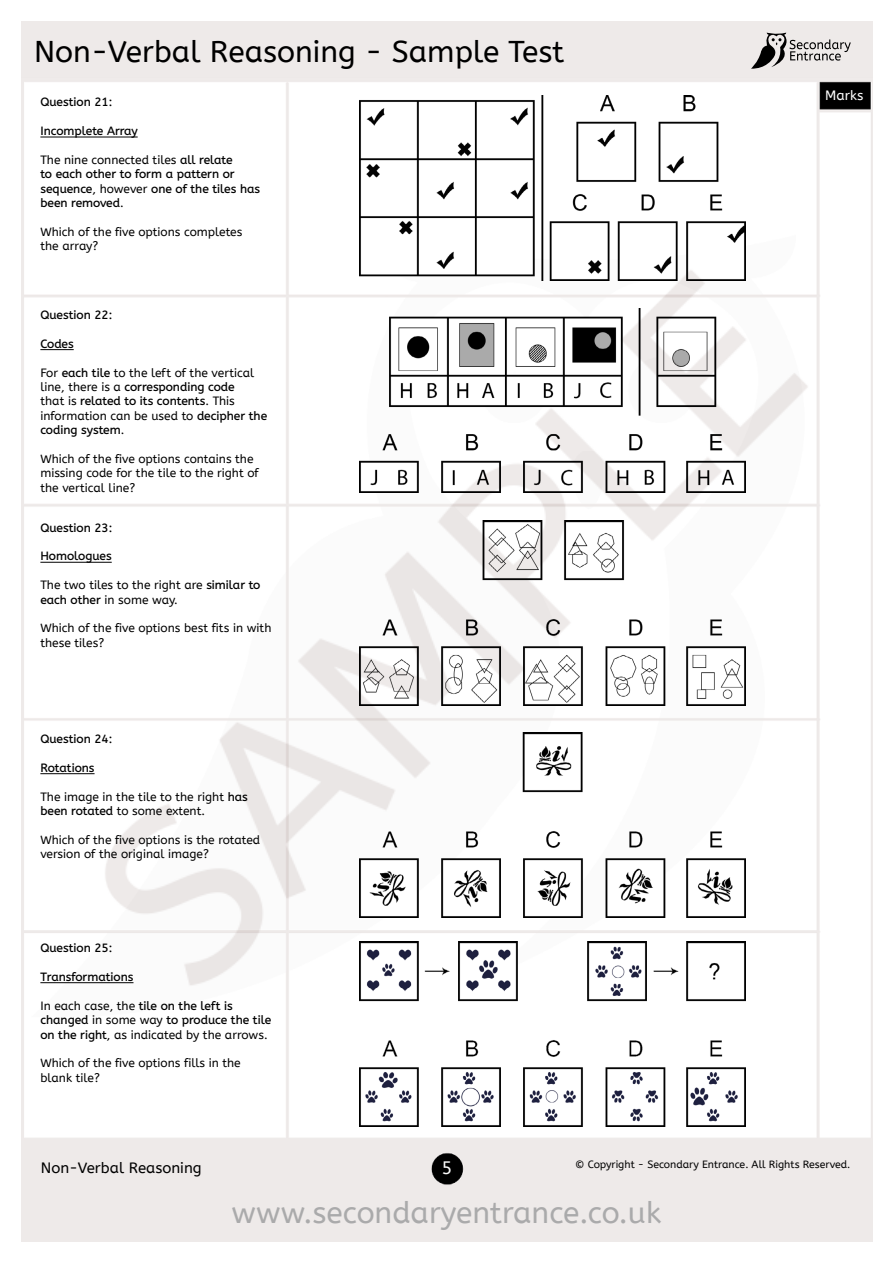
<style>
.page{position:relative;width:893px;height:1263px;background:#fff}
.page>*{position:absolute;margin:0;border:0;box-sizing:border-box;transform-origin:0 0}
.t1{font:30px "A Bee Zee";color:#000}
.t2{font:30px "A Bee Zee";color:#aaaaab}
.t3{font:18px "A Bee Zee";color:#fbfbfb}
.t4{font:15px "A Bee Zee";color:#000}
.t5{font:13.5px "A Bee Zee";color:#fff}
.t6{font:12px/14.4px "A Bee Zee";color:#000}
.t7{font:12px/14.4px "A Bee Zee 1 1";color:#000}
.t8{font:10.5px "A Bee Zee";color:#000}
.s1{font-family:"A Bee Zee 1 1"}
.s2{font-family:"A Bee Zee"}
</style>
<div class="page">
<img style="left:22px;top:21px;width:850px;height:1221px">
<h1 class="t1" style="left:34px;top:34px;width:532px">Non-Verbal Reasoning - Sample Test</h1>
<p class="t7" style="left:40px;top:95px;width:74px">Question 21:</p>
<p class="t7" style="left:40px;top:124px;width:99px">Incomplete Array</p>
<p class="t6" style="left:40px;top:153px;width:194px">The nine connected tiles <span class="s1">all relate</span></p>
<p class="t7" style="left:40px;top:167px;width:221px">to each other to form a pattern or sequence<span class="s2">, however</span> one of the tiles has been removed<span class="s2">.</span></p>
<p class="t6" style="left:40px;top:225px;width:203px">Which of the five options completes the array?</p>
<p class="t7" style="left:40px;top:308px;width:74px">Question 22:</p>
<p class="t7" style="left:40px;top:337px;width:35px">Codes</p>
<p class="t6" style="left:40px;top:365px;width:215px">For <span class="s1">each tile</span> to the left of the vertical</p>
<p class="t7" style="left:40px;top:380px;width:196px"><span class="s2">line, there is a</span> corresponding code <span class="s2">that is</span> related to its contents<span class="s2">. This</span></p>
<p class="t6" style="left:40px;top:409px;width:228px">information can be used to <span class="s1">decipher the</span></p>
<p class="t7" style="left:40px;top:423px;width:85px">coding system<span class="s2">.</span></p>
<p class="t6" style="left:40px;top:452px;width:220px">Which of the five options contains the missing code for the tile to the right of the vertical line?</p>
<p class="t7" style="left:40px;top:520px;width:74px">Question 23:</p>
<p class="t7" style="left:40px;top:549px;width:73px">Homologues</p>
<p class="t6" style="left:40px;top:578px;width:222px">The two tiles to the right are <span class="s1">similar to each other</span> in some way.</p>
<p class="t6" style="left:40px;top:621px;width:233px">Which of the five options best fits in with these tiles?</p>
<p class="t7" style="left:40px;top:732px;width:74px">Question 24:</p>
<p class="t7" style="left:40px;top:761px;width:56px">Rotations</p>
<p class="t6" style="left:40px;top:789px;width:209px">The image in the tile to the right <span class="s1">has been rotated</span> to some extent.</p>
<p class="t6" style="left:40px;top:833px;width:221px">Which of the five options is the rotated version of the original image?</p>
<p class="t7" style="left:40px;top:941px;width:74px">Question 25:</p>
<p class="t7" style="left:40px;top:970px;width:95px">Transformations</p>
<p class="t7" style="left:40px;top:998px;width:232px"><span class="s2">In each case, the</span> tile on the left is changed <span class="s2">in some way</span> to produce the tile</p>
<p class="t6" style="left:40px;top:1027px;width:229px"><span class="s1">on the right</span>, as indicated by the arrows.</p>
<p class="t6" style="left:40px;top:1056px;width:202px">Which of the five options fills in the blank tile?</p>
<p class="t5" style="left:825px;top:87px;width:40px">Marks</p>
<p class="t4" style="left:41px;top:1159px;width:162px">Non-Verbal Reasoning</p>
<h2 class="t3" style="left:441px;top:1157px;width:12px">5</h2>
<p class="t8" style="left:575px;top:1159px;width:277px">© Copyright - Secondary Entrance. All Rights Reserved.</p>
<h1 class="t2" style="left:232px;top:1195px;width:431px">www.secondaryentrance.co.uk</h1>
</div>
